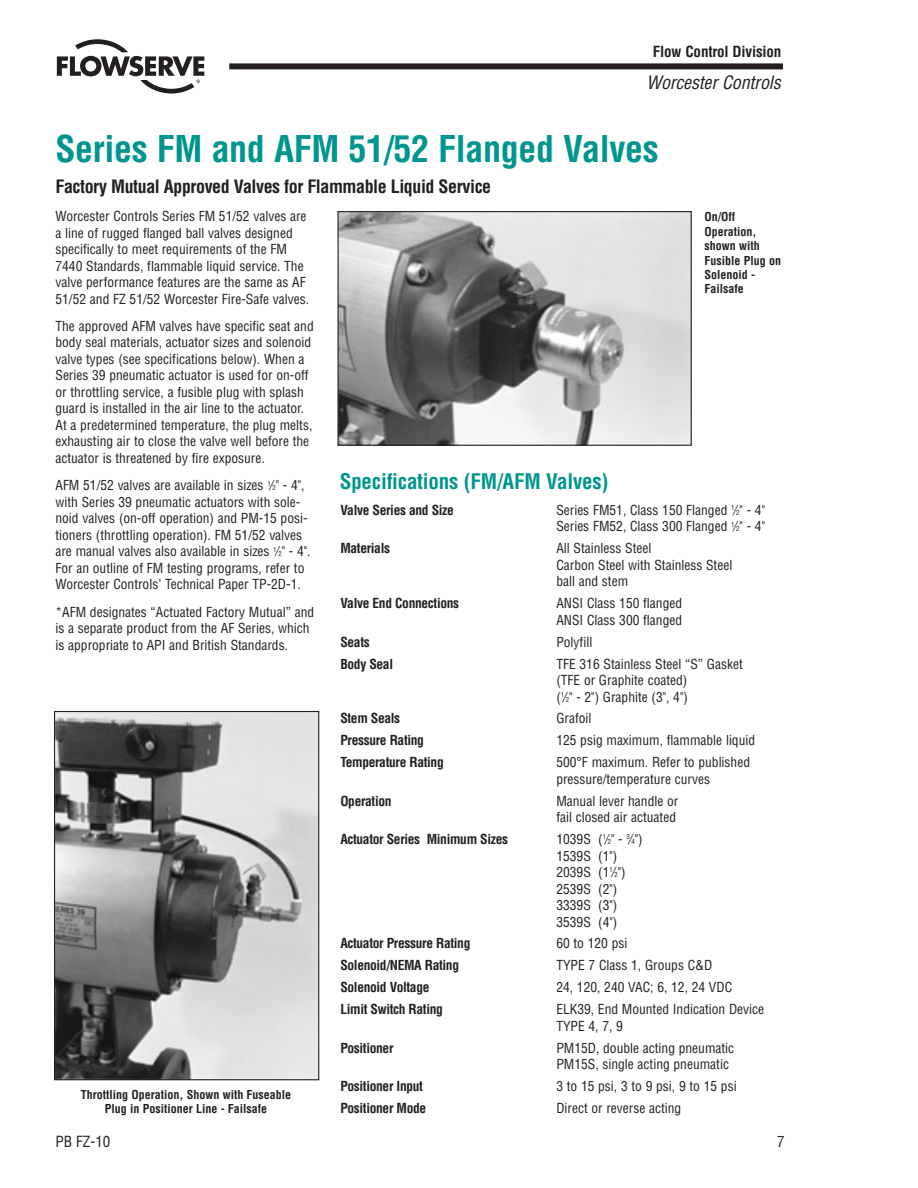
<style>
.page{position:relative;width:918px;height:1188px;background:#fff}
.page>*{position:absolute;margin:0;border:0;box-sizing:border-box;transform-origin:0 0}
.t1{font:700 condensed 36px "Helvetica";letter-spacing:-.01em;color:#00958e}
.t2{font:700 condensed 21px "Helvetica";letter-spacing:-.01em;color:#00958e}
.t3{font:700 condensed 18px "Helvetica";letter-spacing:-.025em;color:#231f20}
.t4{font:italic condensed 18px "Helvetica";letter-spacing:-.01em;color:#231f20}
.t5{font:700 condensed 15px "Helvetica";letter-spacing:-.01em;color:#231f20}
.t6{font:condensed 15px "Helvetica";color:#231f20}
.t7{font:condensed 13.5px/16.5px "Helvetica";color:#231f20}
.t8{font:700 condensed 13.5px "Helvetica";letter-spacing:-.025em;color:#231f20}
.t9{font:700 condensed 12px/14.4px "Helvetica";color:#231f20}
.s1{font-style:italic}
.s2{font-size:6.75px}
</style>
<div class="page">
<svg style="left:57px;top:39px;width:147px;height:55px"></svg>
<div style="left:229px;top:63px;width:554px;height:6px;background:#231f20"></div>
<img style="left:339px;top:213px;width:351px;height:231px">
<div style="left:337px;top:211px;width:355px;height:235px;border:1px solid #231f20"></div>
<img style="left:56px;top:713px;width:261px;height:365px">
<div style="left:54px;top:711px;width:265px;height:369px;border:1px solid #231f20"></div>
<p class="t5" style="left:653px;top:46px;width:130px">Flow Control Division</p>
<h3 class="t4" style="left:647px;top:75px;width:136px">Worcester Controls</h3>
<h1 class="t1" style="left:56px;top:135px;width:605px">Series FM and AFM 51/52 Flanged Valves</h1>
<h3 class="t3" style="left:56px;top:180px;width:437px">Factory Mutual Approved Valves for Flammable Liquid Service</h3>
<p class="t7" style="left:56px;top:209px;width:255px">Worcester Controls Series FM 51/52 valves are a line of rugged flanged ball valves designed specifically to meet requirements of the FM 7440 Standards, flammable liquid service. The valve performance features are the same as AF 51/52 and FZ 51/52 Worcester Fire-Safe valves.</p>
<p class="t7" style="left:56px;top:319px;width:260px">The approved AFM valves have specific seat and body seal materials, actuator sizes and solenoid valve types (see specifications below). When a Series 39 pneumatic actuator is used for on-off or throttling service, a fusible plug with splash guard is installed in the air line to the actuator.<br>At a predetermined temperature, the plug melts, exhausting air to close the valve well before the actuator is threatened by fire exposure.</p>
<p class="t7" style="left:55px;top:478px;width:257px">AFM 51/52 valves are available in sizes <sup>1</sup><span class="s1">/</span><span class="s2">2</span>" - 4", with Series 39 pneumatic actuators with sole&shy;noid valves (on-off operation) and PM-15 posi&shy;tioners (throttling operation). FM 51/52 valves are manual valves also available in sizes <sup>1</sup><span class="s1">/</span><span class="s2">2</span>" - 4".<br>For an outline of FM testing programs, refer to Worcester Controls’ Technical Paper TP-2D-1.</p>
<p class="t7" style="left:55px;top:605px;width:260px">*AFM designates “Actuated Factory Mutual” and is a separate product from the AF Series, which is appropriate to API and British Standards.</p>
<p class="t9" style="left:705px;top:211px;width:78px">On/Off<br>Operation, shown with<br>Fusible Plug on<br>Solenoid -<br>Failsafe</p>
<h2 class="t2" style="left:340px;top:473px;width:270px">Specifications (FM/AFM Valves)</h2>
<p class="t8" style="left:340px;top:505px;width:115px">Valve Series and Size</p>
<p class="t7" style="left:556px;top:503px;width:210px">Series FM51, Class 150 Flanged <sup>1</sup><span class="s1">/</span><span class="s2">2</span>" - 4"<br>Series FM52, Class 300 Flanged <sup>1</sup><span class="s1">/</span><span class="s2">2</span>" - 4"</p>
<p class="t8" style="left:340px;top:543px;width:51px">Materials</p>
<p class="t7" style="left:556px;top:541px;width:178px">All Stainless Steel<br>Carbon Steel with Stainless Steel ball and stem</p>
<p class="t8" style="left:340px;top:598px;width:120px">Valve End Connections</p>
<p class="t7" style="left:556px;top:596px;width:127px">ANSI Class 150 flanged<br>ANSI Class 300 flanged</p>
<p class="t8" style="left:340px;top:637px;width:31px">Seats</p>
<p class="t7" style="left:556px;top:635px;width:37px">Polyfill</p>
<p class="t8" style="left:340px;top:658px;width:54px">Body Seal</p>
<p class="t7" style="left:556px;top:657px;width:188px">TFE 316 Stainless Steel “S” Gasket (TFE or Graphite coated)<br>(<sup>1</sup><span class="s1">/</span><span class="s2">2</span>" - 2") Graphite (3", 4")</p>
<p class="t8" style="left:340px;top:713px;width:61px">Stem Seals</p>
<p class="t7" style="left:556px;top:711px;width:37px">Grafoil</p>
<p class="t8" style="left:340px;top:735px;width:85px">Pressure Rating</p>
<p class="t7" style="left:556px;top:733px;width:200px">125 psig maximum, flammable liquid</p>
<p class="t8" style="left:340px;top:757px;width:105px">Temperature Rating</p>
<p class="t7" style="left:556px;top:755px;width:195px">500°F maximum. Refer to published pressure/temperature curves</p>
<p class="t8" style="left:340px;top:796px;width:53px">Operation</p>
<p class="t7" style="left:556px;top:794px;width:124px">Manual lever handle or fail closed air actuated</p>
<p class="t8" style="left:340px;top:834px;width:169px">Actuator Series Minimum Sizes</p>
<p class="t7" style="left:556px;top:832px;width:88px">1039S (<sup>1</sup><span class="s1">/</span><span class="s2">2</span>" - <sup>3</sup><span class="s1">/</span><span class="s2">4</span>")<br>1539S (1")<br>2039S (1<sup>1</sup><span class="s1">/</span><span class="s2">2</span>")<br>2539S (2")<br>3339S (3")<br>3539S (4")</p>
<p class="t8" style="left:340px;top:938px;width:132px">Actuator Pressure Rating</p>
<p class="t7" style="left:556px;top:936px;width:73px">60 to 120 psi</p>
<p class="t8" style="left:340px;top:960px;width:120px">Solenoid/NEMA Rating</p>
<p class="t7" style="left:556px;top:958px;width:158px">TYPE 7 Class 1, Groups C&amp;D</p>
<p class="t8" style="left:340px;top:982px;width:91px">Solenoid Voltage</p>
<p class="t7" style="left:556px;top:980px;width:177px">24, 120, 240 VAC; 6, 12, 24 VDC</p>
<p class="t8" style="left:340px;top:1004px;width:104px">Limit Switch Rating</p>
<p class="t7" style="left:556px;top:1002px;width:209px">ELK39, End Mounted Indication Device<br>TYPE 4, 7, 9</p>
<p class="t8" style="left:340px;top:1042px;width:55px">Positioner</p>
<p class="t7" style="left:556px;top:1041px;width:179px">PM15D, double acting pneumatic<br>PM15S, single acting pneumatic</p>
<p class="t8" style="left:340px;top:1081px;width:84px">Positioner Input</p>
<p class="t7" style="left:556px;top:1079px;width:182px">3 to 15 psi, 3 to 9 psi, 9 to 15 psi</p>
<p class="t8" style="left:340px;top:1103px;width:87px">Positioner Mode</p>
<p class="t7" style="left:556px;top:1101px;width:127px">Direct or reverse acting</p>
<p class="t9" style="left:81px;top:1088px;width:212px;text-align:center">Throttling Operation, Shown with Fuseable<br>Plug in Positioner Line - Failsafe</p>
<p class="t6" style="left:56px;top:1136px;width:56px">PB FZ-10</p>
<p class="t6" style="left:777px;top:1136px;width:9px">7</p>
</div>
